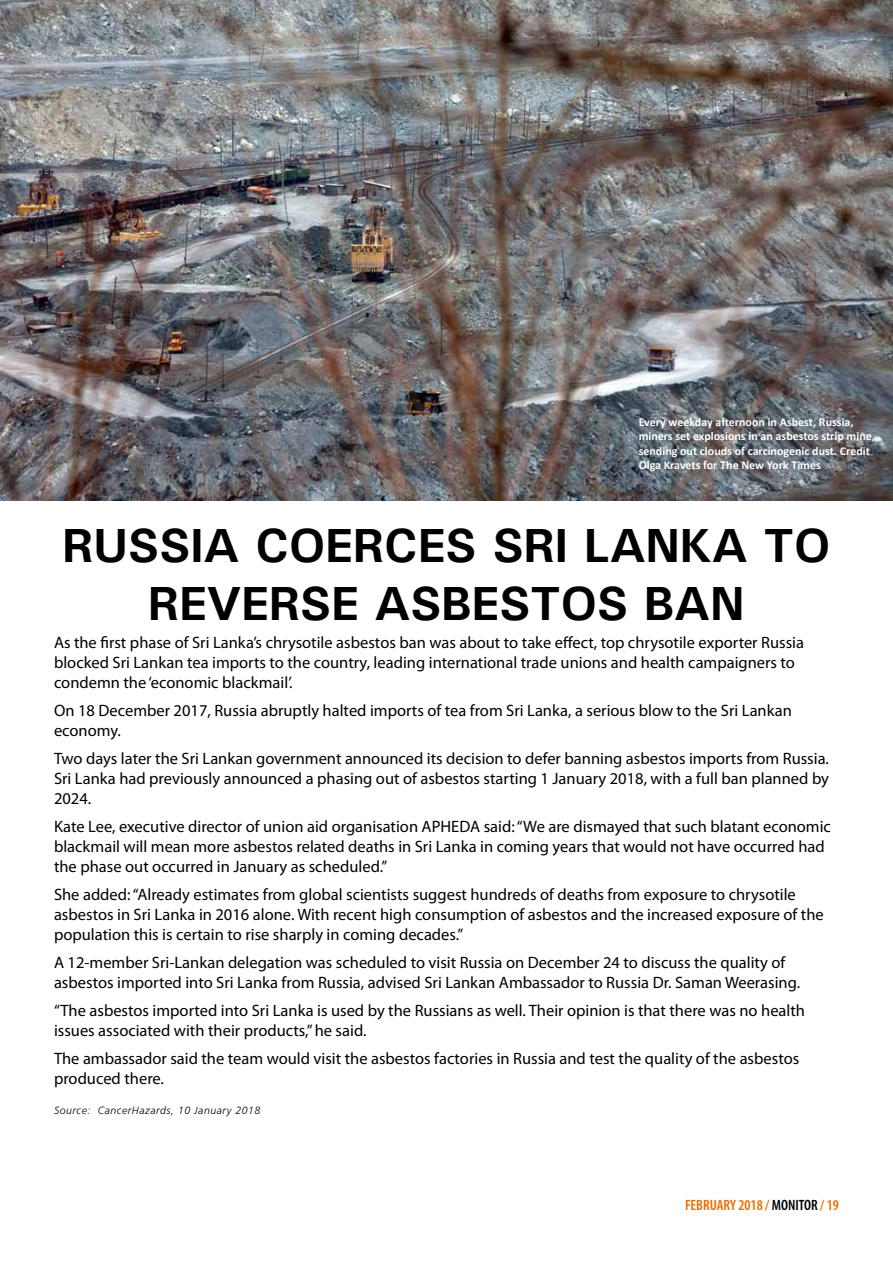
<style>
.page{position:relative;width:893px;height:1263px;background:#fff}
.page>*{position:absolute;margin:0;border:0;box-sizing:border-box;transform-origin:0 0}
.t1{font:700 48px/57.6px "Utah";color:#000;text-align:center}
.t2{font:16.5px/19.8px "Myriad Pro";color:#000}
.t3{font:600 condensed 15px "Myriad Pro";color:#e96c00}
.t4{font:700 12px/14.4px "Calibri";color:#fff}
.t5{font:italic 300 10.5px "Frutiger";letter-spacing:.05em;color:#000}
.s1{color:#000}
</style>
<div class="page">
<img style="left:0;top:0;width:893px;height:501px">
<p class="t4" style="left:639px;top:415px;width:238px">Every weekday afternoon in Asbest, Russia, miners set explosions in an asbestos strip mine, sending out clouds of carcinogenic dust. Credit Olga Kravets for The New York Times</p>
<h1 class="t1" style="left:62px;top:517px;width:764px">RUSSIA COERCES SRI LANKA TO<br>REVERSE ASBESTOS BAN</h1>
<p class="t2" style="left:54px;top:633px;width:751px">As the first phase of Sri Lanka’s chrysotile asbestos ban was about to take effect, top chrysotile exporter Russia blocked Sri Lankan tea imports to the country, leading international trade unions and health campaigners to condemn the ‘economic blackmail’.</p>
<p class="t2" style="left:54px;top:701px;width:739px">On 18 December 2017, Russia abruptly halted imports of tea from Sri Lanka, a serious blow to the Sri Lankan economy.</p>
<p class="t2" style="left:54px;top:749px;width:777px;text-align:justify">Two days later the Sri Lankan government announced its decision to defer banning asbestos imports from Russia.<br>Sri Lanka had previously announced a phasing out of asbestos starting 1 January 2018, with a full ban planned by 2024.</p>
<p class="t2" style="left:54px;top:816px;width:778px">Kate Lee, executive director of union aid organisation APHEDA said: “We are dismayed that such blatant economic blackmail will mean more asbestos related deaths in Sri Lanka in coming years that would not have occurred had the phase out occurred in January as scheduled.”</p>
<p class="t2" style="left:54px;top:884px;width:771px">She added: “Already estimates from global scientists suggest hundreds of deaths from exposure to chrysotile asbestos in Sri Lanka in 2016 alone. With recent high consumption of asbestos and the increased exposure of the population this is certain to rise sharply in coming decades.”</p>
<p class="t2" style="left:54px;top:952px;width:748px">A 12-member Sri-Lankan delegation was scheduled to visit Russia on December 24 to discuss the quality of asbestos imported into Sri Lanka from Russia, advised Sri Lankan Ambassador to Russia Dr. Saman Weerasing.</p>
<p class="t2" style="left:54px;top:1000px;width:752px">“The asbestos imported into Sri Lanka is used by the Russians as well. Their opinion is that there was no health issues associated with their products,” he said.</p>
<p class="t2" style="left:54px;top:1048px;width:747px">The ambassador said the team would visit the asbestos factories in Russia and test the quality of the asbestos produced there.</p>
<p class="t5" style="left:54px;top:1104px;width:208px">Source: CancerHazards, 10 January 2018</p>
<p class="t3" style="left:685px;top:1197px;width:155px">FEBRUARY 2018 / <span class="s1">MONITOR</span> / 19</p>
</div>
